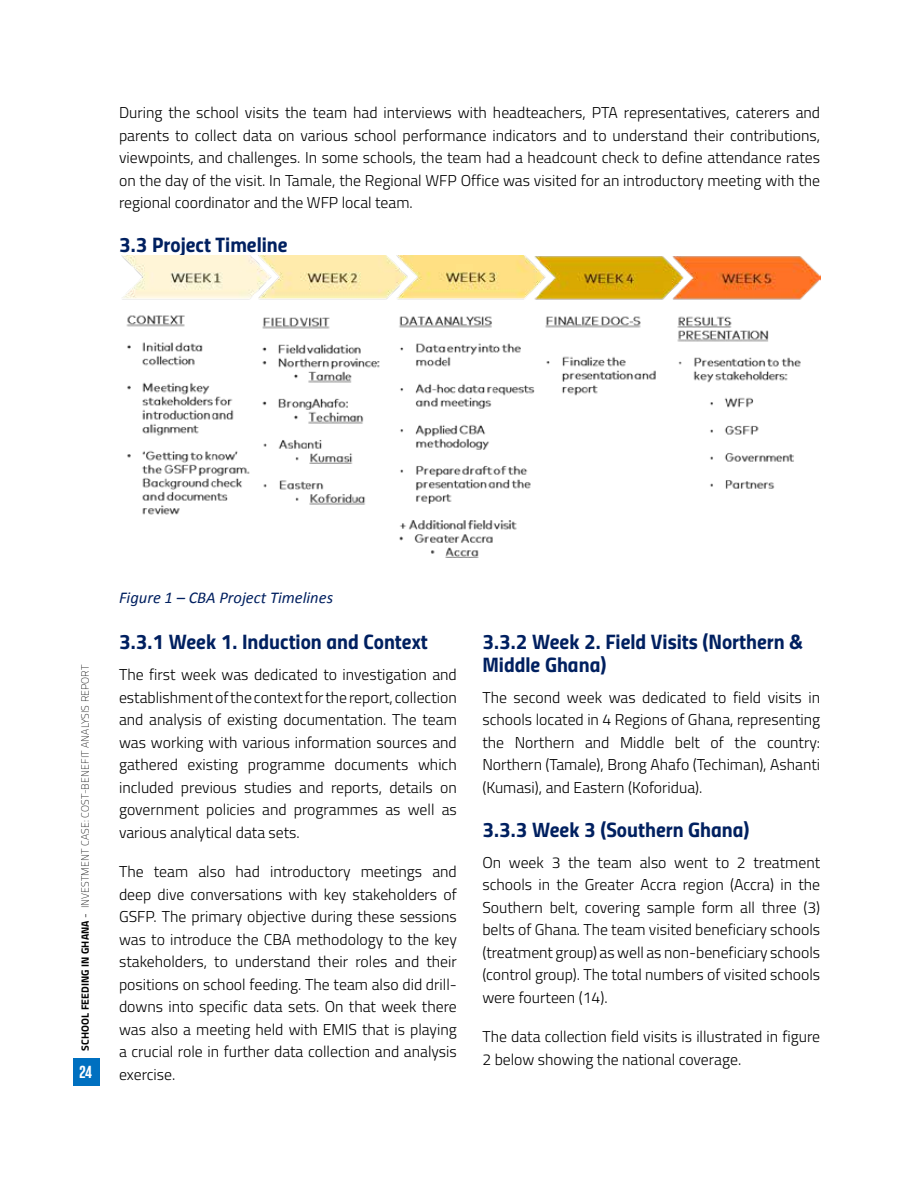
<style>
.page{position:relative;width:918px;height:1188px;background:#fff}
.page>*{position:absolute;margin:0;border:0;box-sizing:border-box;transform-origin:0 0}
.t1{font:21px/22.6px "Titillium Bold Upright";color:#002060}
.t2{font:700 18px "Giorgio Sans";color:#fff}
.t3{font:italic 16.5px "Calibri";color:#002060}
.t4{font:300 15.75px/22.5px "Titillium";color:#000;text-align:justify}
.t5{font:100 10.5px "Titillium";letter-spacing:.01em;color:#000}
.s1{font-weight:700}
.s2{font-weight:300}
</style>
<div class="page">
<img style="left:121px;top:255px;width:699px;height:303px">
<div style="left:73px;top:1058px;width:27px;height:27px;background:#0070c0"></div>
<p class="t4" style="left:119px;top:101px;width:703px">During the school visits the team had interviews with headteachers, PTA representatives, caterers and parents to collect data on various school performance indicators and to understand their contributions, viewpoints, and challenges. In some schools, the team had a headcount check to define attendance rates on the day of the visit. In Tamale, the Regional WFP Office was visited for an introductory meeting with the regional coordinator and the WFP local team.</p>
<h1 class="t1" style="left:119px;top:232px;width:170px">3.3 Project Timeline</h1>
<p class="t5" style="left:78px;top:1051px;width:387px;rotate:-90deg"><span class="s1">SCHOOL FEEDING IN GHANA</span> <span class="s2">-</span> INVESTMENT CASE: COST-BENEFIT ANALYSIS REPORT</p>
<p class="t2" style="left:79px;top:1063px;width:14px">24</p>
<p class="t3" style="left:119px;top:586px;width:216px">Figure 1 – CBA Project Timelines</p>
<h1 class="t1" style="left:119px;top:629px;width:310px">3.3.1 Week 1. Induction and Context</h1>
<p class="t4" style="left:119px;top:663px;width:339px">The first week was dedicated to investigation and establishment of the context for the report, collection and analysis of existing documentation. The team was working with various information sources and gathered existing programme documents which included previous studies and reports, details on government policies and programmes as well as various analytical data sets.</p>
<p class="t4" style="left:119px;top:860px;width:339px">The team also had introductory meetings and deep dive conversations with key stakeholders of GSFP. The primary objective during these sessions was to introduce the CBA methodology to the key stakeholders, to understand their roles and their positions on school feeding. The team also did drill&shy;downs into specific data sets. On that week there was also a meeting held with EMIS that is playing a crucial role in further data collection and analysis exercise.</p>
<h1 class="t1" style="left:482px;top:629px;width:322px">3.3.2 Week 2. Field Visits (Northern &amp;<br>Middle Ghana)</h1>
<p class="t4" style="left:482px;top:685px;width:339px">The second week was dedicated to field visits in schools located in 4 Regions of Ghana, representing the Northern and Middle belt of the country:<br>Northern (Tamale), Brong Ahafo (Techiman), Ashanti (Kumasi), and Eastern (Koforidua).</p>
<h1 class="t1" style="left:482px;top:817px;width:269px">3.3.3 Week 3 (Southern Ghana)</h1>
<p class="t4" style="left:482px;top:850px;width:339px">On week 3 the team also went to 2 treatment schools in the Greater Accra region (Accra) in the Southern belt, covering sample form all three (3) belts of Ghana. The team visited beneficiary schools (treatment group) as well as non-beneficiary schools (control group). The total numbers of visited schools were fourteen (14).</p>
<p class="t4" style="left:482px;top:1025px;width:339px">The data collection field visits is illustrated in figure<br>2 below showing the national coverage.</p>
</div>
